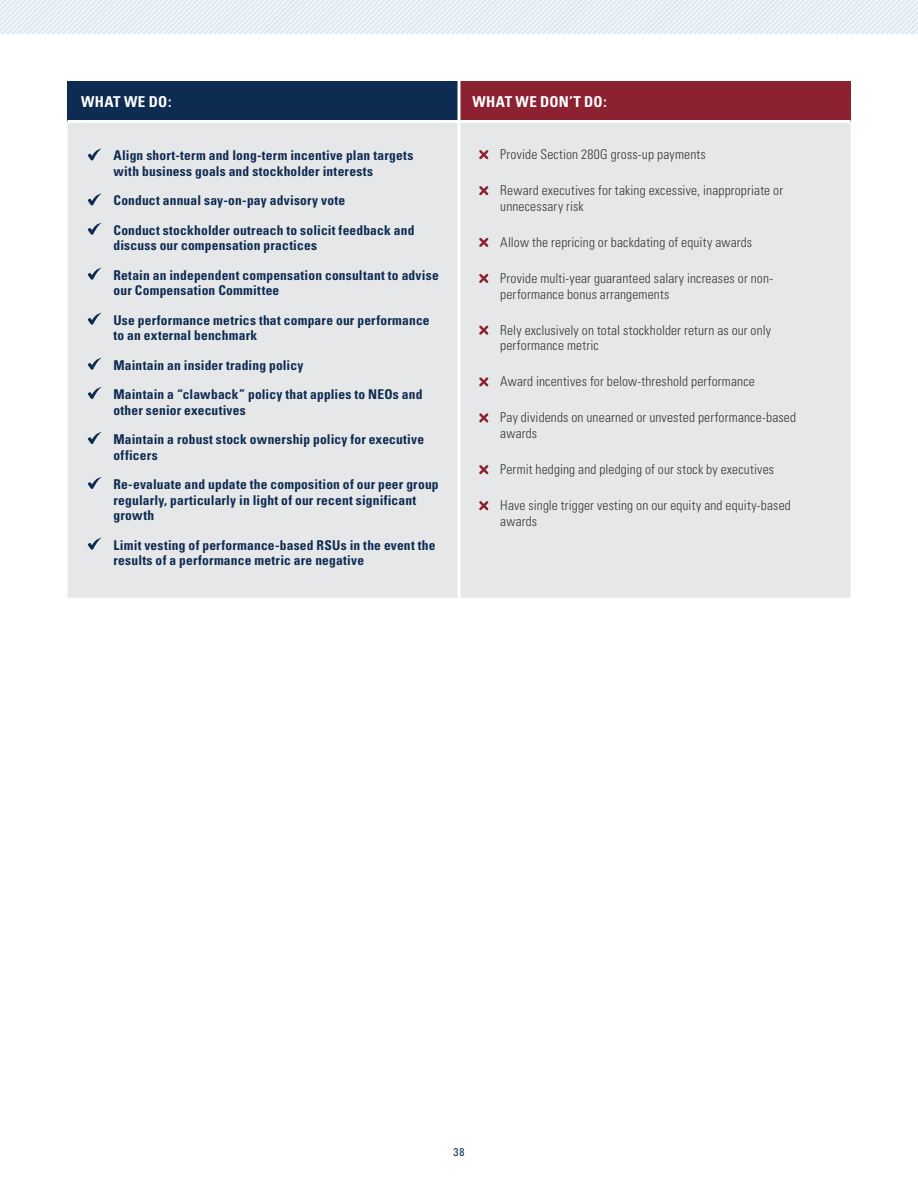
<style>
.page{position:relative;width:918px;height:1188px;background:#fff}
.page>*{position:absolute;margin:0;border:0;box-sizing:border-box;transform-origin:0 0}
.t1{font:700 condensed 15px "Univers";letter-spacing:.02em;color:#fff}
.t2{font:700 condensed 13.5px/29.2px "Univers";letter-spacing:.015em;color:#0e2b51}
.t3{font:300 condensed 13.5px/15.8px "Univers";letter-spacing:.01em;color:#373934}
.t4{font:condensed 11.25px "Univers";color:#0e2b51}
</style>
<div class="page">
<svg style="left:0;top:0;width:918px;height:34px"></svg>
<div style="left:68px;top:81px;width:391px;height:41px;background:#0e2b51"></div>
<div style="left:459px;top:81px;width:392px;height:41px;background:#8b2131"></div>
<div style="left:68px;top:123px;width:783px;height:475px;background:#e6e7e9"></div>
<hr style="left:458px;top:81px;width:3px;height:39px;background:#fff">
<hr style="left:68px;top:120px;width:783px;height:3px;background:#fff">
<hr style="left:458px;top:123px;width:3px;height:475px;background:#fff">
<svg style="left:87px;top:148px;width:15px;height:13px"></svg>
<svg style="left:87px;top:194px;width:15px;height:12px"></svg>
<svg style="left:87px;top:223px;width:15px;height:12px"></svg>
<svg style="left:87px;top:268px;width:15px;height:12px"></svg>
<svg style="left:87px;top:313px;width:15px;height:12px"></svg>
<svg style="left:87px;top:358px;width:15px;height:12px"></svg>
<svg style="left:87px;top:387px;width:15px;height:12px"></svg>
<svg style="left:87px;top:432px;width:15px;height:12px"></svg>
<svg style="left:87px;top:477px;width:15px;height:12px"></svg>
<svg style="left:87px;top:538px;width:15px;height:12px"></svg>
<svg style="left:479px;top:150px;width:9px;height:9px"></svg>
<svg style="left:479px;top:186px;width:9px;height:9px"></svg>
<svg style="left:479px;top:238px;width:9px;height:9px"></svg>
<svg style="left:479px;top:274px;width:9px;height:9px"></svg>
<svg style="left:479px;top:326px;width:9px;height:9px"></svg>
<svg style="left:479px;top:377px;width:9px;height:9px"></svg>
<svg style="left:479px;top:413px;width:9px;height:9px"></svg>
<svg style="left:479px;top:465px;width:9px;height:9px"></svg>
<svg style="left:479px;top:501px;width:9px;height:9px"></svg>
<p class="t1" style="left:81px;top:96px;width:92px">WHAT WE DO:</p>
<p class="t1" style="left:473px;top:96px;width:136px">WHAT WE DON’T DO:</p>
<p class="t2" style="left:113px;top:149px;width:301px;line-height:15.8px">Align short-term and long-term incentive plan targets with business goals and stockholder interests</p>
<p class="t2" style="left:113px;top:187px;width:302px">Conduct annual say-on-pay advisory vote<br>Conduct stockholder outreach to solicit feedback and</p>
<p class="t2" style="left:113px;top:232px;width:327px">discuss our compensation practices<br>Retain an independent compensation consultant to advise</p>
<p class="t2" style="left:113px;top:277px;width:318px">our Compensation Committee<br>Use performance metrics that compare our performance</p>
<p class="t2" style="left:113px;top:322px;width:311px">to an external benchmark<br>Maintain an insider trading policy<br>Maintain a “clawback” policy that applies to NEOs and</p>
<p class="t2" style="left:113px;top:397px;width:312px">other senior executives<br>Maintain a robust stock ownership policy for executive</p>
<p class="t2" style="left:113px;top:442px;width:327px">officers<br>Re-evaluate and update the composition of our peer group</p>
<p class="t2" style="left:113px;top:493px;width:304px;line-height:15.8px">regularly, particularly in light of our recent significant growth</p>
<p class="t2" style="left:113px;top:538px;width:324px;line-height:15.8px">Limit vesting of performance-based RSUs in the event the results of a performance metric are negative</p>
<p class="t3" style="left:500px;top:148px;width:207px">Provide Section 280G gross-up payments</p>
<p class="t3" style="left:500px;top:184px;width:284px">Reward executives for taking excessive, inappropriate or unnecessary risk</p>
<p class="t3" style="left:500px;top:236px;width:253px">Allow the repricing or backdating of equity awards</p>
<p class="t3" style="left:500px;top:272px;width:274px">Provide multi-year guaranteed salary increases or non&shy;performance bonus arrangements</p>
<p class="t3" style="left:500px;top:323px;width:272px">Rely exclusively on total stockholder return as our only performance metric</p>
<p class="t3" style="left:500px;top:375px;width:256px">Award incentives for below-threshold performance</p>
<p class="t3" style="left:500px;top:411px;width:297px">Pay dividends on unearned or unvested performance-based awards</p>
<p class="t3" style="left:500px;top:463px;width:275px">Permit hedging and pledging of our stock by executives</p>
<p class="t3" style="left:500px;top:499px;width:292px">Have single trigger vesting on our equity and equity-based awards</p>
<p class="t4" style="left:454px;top:1148px;width:12px">38</p>
</div>
